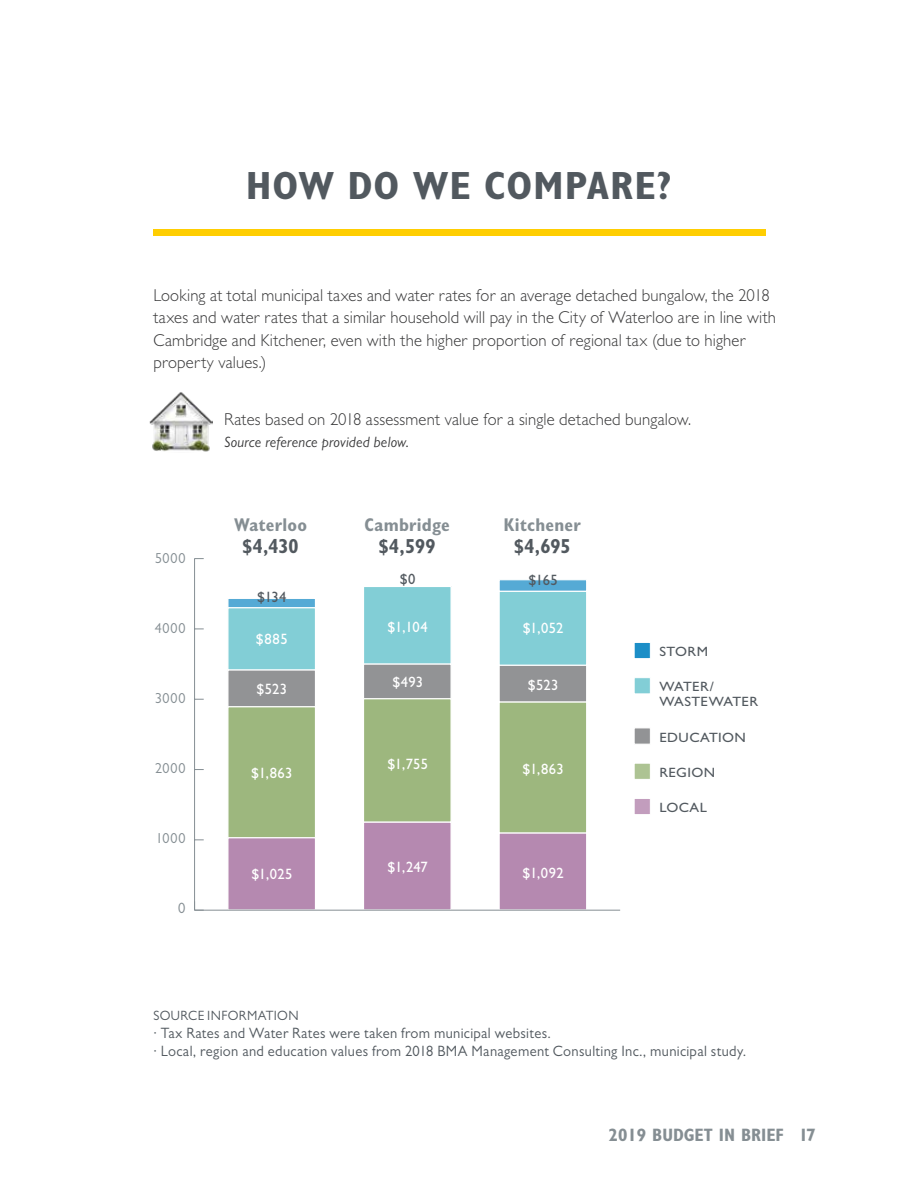
<style>
.page{position:relative;width:918px;height:1188px;background:#fff}
.page>*{position:absolute;margin:0;border:0;box-sizing:border-box;transform-origin:0 0}
.t1{font:700 condensed 39.45px "Gill Sans MT Std";letter-spacing:.025em;color:#52595f;scale:1.06 1}
.t2{font:700 condensed 20.4px "Gill Sans MT Std";color:#52595f;scale:.95 1}
.t3{font:700 condensed 18.6px "Gill Sans MT Std";letter-spacing:.01em;color:#858e93}
.t4{font:700 condensed 18px "Gill Sans MT Std";color:#858e93}
.t5{font:300 17.25px/22.5px "Gill Sans MT Std";letter-spacing:.01em;color:#383839}
.t6{font:15px/18px "Gill Sans MT Std";letter-spacing:.025em;color:#52595f}
.t7{font:500 15px "Gill Sans MT Std";letter-spacing:.02em;color:#fff}
.t8{font:italic 15px "Gill Sans MT Std";letter-spacing:.015em;color:#383839}
.t9{font:500 15px "Gill Sans MT Std";color:#52595f}
.t10{font:15px "Gill Sans MT Std";color:#858e93}
.t11{font:14.55px "Gill Sans MT Std";letter-spacing:.06em;color:#858e93}
.t12{font:500 13.5px/15px "Gill Sans MT Std";letter-spacing:.025em;color:#52595f;scale:1.08 1}
.t13{font:13.5px "Gill Sans MT Std";letter-spacing:.025em;color:#52595f}
</style>
<div class="page">
<div style="left:499px;top:579px;width:88px;height:13px;background:#55aad5;border:1px solid #fff"></div>
<div style="left:499px;top:591px;width:88px;height:75px;background:#82ced6;border:1px solid #fff"></div>
<div style="left:499px;top:665px;width:88px;height:38px;background:#929395;border:1px solid #fff"></div>
<div style="left:499px;top:702px;width:88px;height:132px;background:#9db77e;border:1px solid #fff"></div>
<div style="left:499px;top:833px;width:88px;height:77px;background:#b589b0;border:1px solid #fff"></div>
<div style="left:363px;top:586px;width:89px;height:79px;background:#82ced6;border:1px solid #fff"></div>
<div style="left:363px;top:664px;width:89px;height:35px;background:#929395;border:1px solid #fff"></div>
<div style="left:363px;top:698px;width:89px;height:125px;background:#9db77e;border:1px solid #fff"></div>
<div style="left:363px;top:822px;width:89px;height:88px;background:#b589b0;border:1px solid #fff"></div>
<div style="left:227px;top:598px;width:89px;height:10px;background:#55aad5;border:1px solid #fff"></div>
<div style="left:227px;top:607px;width:89px;height:64px;background:#82ced6;border:1px solid #fff"></div>
<div style="left:227px;top:669px;width:89px;height:38px;background:#929395;border:1px solid #fff"></div>
<div style="left:227px;top:706px;width:89px;height:132px;background:#9db77e;border:1px solid #fff"></div>
<div style="left:227px;top:837px;width:89px;height:73px;background:#b589b0;border:1px solid #fff"></div>
<div style="left:154px;top:230px;width:612px;height:6px;background:#ffce02"></div>
<hr style="left:194px;top:559px;width:1px;height:351px;background:#858e93">
<hr style="left:195px;top:910px;width:425px;height:1px;background:#858e93">
<svg style="left:194px;top:901px;width:10px;height:10px"></svg>
<img style="left:149px;top:392px;width:64px;height:60px">
<div style="left:634px;top:642px;width:17px;height:17px;background:#1c8ec7;border:1px solid #fff"></div>
<div style="left:634px;top:677px;width:17px;height:17px;background:#82ced6;border:1px solid #fff"></div>
<div style="left:634px;top:727px;width:17px;height:18px;background:#929395;border:1px solid #fff"></div>
<div style="left:634px;top:763px;width:17px;height:17px;background:#adc393;border:1px solid #fff"></div>
<div style="left:634px;top:798px;width:17px;height:17px;background:#c29dbd;border:1px solid #fff"></div>
<h1 class="t1" style="left:246px;top:162px;width:403px">HOW DO WE COMPARE?</h1>
<p class="t5" style="left:153px;top:283px;width:624px">Looking at total municipal taxes and water rates for an average detached bungalow, the 2018 taxes and water rates that a similar household will pay in the City of Waterloo are in line with Cambridge and Kitchener, even with the higher proportion of regional tax (due to higher property values.)</p>
<p class="t11" style="left:155px;top:550px;width:32px">5000</p>
<p class="t11" style="left:155px;top:619px;width:32px">4000</p>
<p class="t11" style="left:155px;top:689px;width:32px">3000</p>
<p class="t11" style="left:155px;top:759px;width:32px">2000</p>
<p class="t11" style="left:156px;top:830px;width:31px">1000</p>
<p class="t10" style="left:178px;top:899px;width:9px">0</p>
<p class="t5" style="left:224px;top:407px;width:469px">Rates based on 2018 assessment value for a single detached bungalow.</p>
<p class="t8" style="left:224px;top:433px;width:187px">Source reference provided below.</p>
<p class="t3" style="left:234px;top:513px;width:74px">Waterloo</p>
<p class="t2" style="left:242px;top:534px;width:61px">$4,430</p>
<p class="t9" style="left:257px;top:587px;width:31px">$134</p>
<p class="t7" style="left:256px;top:630px;width:33px">$885</p>
<p class="t7" style="left:257px;top:680px;width:32px">$523</p>
<p class="t7" style="left:251px;top:764px;width:43px">$1,863</p>
<p class="t7" style="left:251px;top:865px;width:42px">$1,025</p>
<p class="t3" style="left:365px;top:513px;width:87px">Cambridge</p>
<p class="t2" style="left:379px;top:534px;width:61px">$4,599</p>
<p class="t3" style="left:504px;top:513px;width:79px">Kitchener</p>
<p class="t2" style="left:514px;top:534px;width:61px">$4,695</p>
<p class="t9" style="left:400px;top:570px;width:17px">$0</p>
<p class="t9" style="left:528px;top:571px;width:31px">$165</p>
<p class="t7" style="left:388px;top:618px;width:42px">$1,104</p>
<p class="t7" style="left:523px;top:619px;width:42px">$1,052</p>
<p class="t7" style="left:392px;top:673px;width:32px">$493</p>
<p class="t7" style="left:528px;top:676px;width:32px">$523</p>
<p class="t7" style="left:387px;top:755px;width:42px">$1,755</p>
<p class="t7" style="left:522px;top:760px;width:43px">$1,863</p>
<p class="t7" style="left:388px;top:858px;width:42px">$1,247</p>
<p class="t7" style="left:523px;top:864px;width:43px">$1,092</p>
<p class="t12" style="left:659px;top:644px;width:47px">STORM</p>
<p class="t12" style="left:659px;top:679px;width:93px">WATER/<br>WASTEWATER</p>
<p class="t12" style="left:659px;top:729px;width:82px">EDUCATION</p>
<p class="t12" style="left:659px;top:765px;width:53px">REGION</p>
<p class="t12" style="left:659px;top:800px;width:45px">LOCAL</p>
<p class="t13" style="left:153px;top:1007px;width:147px">SOURCE INFORMATION</p>
<p class="t6" style="left:153px;top:1024px;width:594px">∙ Tax Rates and Water Rates were taken from municipal websites.<br>∙ Local, region and education values from 2018 BMA Management Consulting Inc., municipal study.</p>
<p class="t4" style="left:609px;top:1124px;width:209px">2019 BUDGET IN BRIEF 17</p>
</div>
